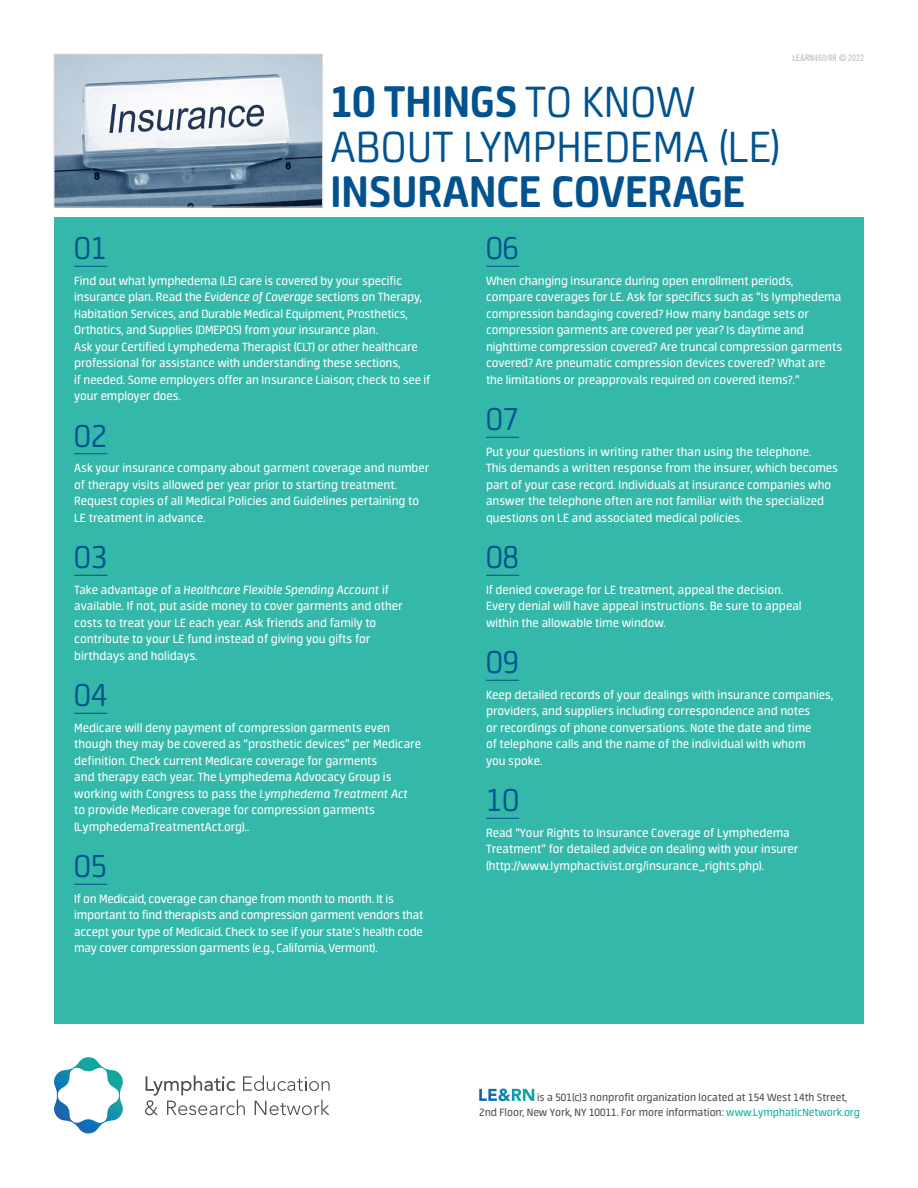
<style>
.page{position:relative;width:918px;height:1188px;background:#fff}
.page>*{position:absolute;margin:0;border:0;box-sizing:border-box;transform-origin:0 0}
.t1{font:700 49.5px/45px "Neuron";color:#01528e}
.Numbers{font:300 36px "Neuron";color:#01528e}
.Body_Copy{font:13.5px/16.5px "Neuron";color:#fff}
.Body_Copy-2{font:12px/15px "Neuron";color:#534e4b}
.t2{font:9px "Trade Gothic LT Std Cn 18";color:#b2b3b3}
.s1{font-weight:300}
.s2{font-style:italic}
.s3{color:#0fb2a2}
</style>
<div class="page">
<div style="left:54px;top:218px;width:810px;height:806px;background:#34b8a9"></div>
<hr style="left:74px;top:266px;width:33px;height:1px;background:#01528e">
<hr style="left:74px;top:453px;width:33px;height:1px;background:#01528e">
<hr style="left:74px;top:575px;width:33px;height:1px;background:#01528e">
<hr style="left:74px;top:713px;width:33px;height:1px;background:#01528e">
<hr style="left:74px;top:884px;width:33px;height:1px;background:#01528e">
<hr style="left:486px;top:266px;width:33px;height:1px;background:#01528e">
<hr style="left:486px;top:437px;width:33px;height:1px;background:#01528e">
<hr style="left:486px;top:575px;width:33px;height:1px;background:#01528e">
<hr style="left:486px;top:680px;width:33px;height:1px;background:#01528e">
<hr style="left:486px;top:818px;width:33px;height:1px;background:#01528e">
<img style="left:56px;top:56px;width:265px;height:149px">
<div style="left:54px;top:54px;width:269px;height:153px;border:1px solid #dcdddf"></div>
<svg style="left:54px;top:1057px;width:69px;height:76px"></svg>
<svg style="left:145px;top:1075px;width:185px;height:40px"></svg>
<svg style="left:479px;top:1089px;width:55px;height:12px"></svg>
<p class="t1" style="left:331px;top:79px;width:452px">10 THINGS <span class="s1">TO KNOW<br>ABOUT LYMPHEDEMA (LE)<br></span>INSURANCE COVERAGE</p>
<p class="t2" style="left:793px;top:52px;width:73px">LE&amp;RN460/4R © 2022</p>
<p class="Numbers" style="left:74px;top:229px;width:35px">01</p>
<p class="Body_Copy" style="left:74px;top:272px;width:358px">Find out what lymphedema (LE) care is covered by your specific insurance plan. Read the <span class="s2">Evidence of Coverage</span> sections on Therapy, Habitation Services, and Durable Medical Equipment, Prosthetics, Orthotics, and Supplies (DMEPOS) from your insurance plan.<br>Ask your Certified Lymphedema Therapist (CLT) or other healthcare professional for assistance with understanding these sections,<br>if needed. Some employers offer an Insurance Liaison; check to see if your employer does.</p>
<p class="Numbers" style="left:74px;top:416px;width:35px">02</p>
<p class="Body_Copy" style="left:74px;top:460px;width:357px">Ask your insurance company about garment coverage and number of therapy visits allowed per year prior to starting treatment.<br>Request copies of all Medical Policies and Guidelines pertaining to LE treatment in advance.</p>
<p class="Numbers" style="left:74px;top:538px;width:35px">03</p>
<p class="Body_Copy" style="left:74px;top:581px;width:330px">Take advantage of a <span class="s2">Healthcare Flexible Spending Account</span> if available. If not, put aside money to cover garments and other costs to treat your LE each year. Ask friends and family to contribute to your LE fund instead of giving you gifts for birthdays and holidays.</p>
<p class="Numbers" style="left:74px;top:676px;width:35px">04</p>
<p class="Body_Copy" style="left:74px;top:719px;width:348px">Medicare will deny payment of compression garments even though they may be covered as “prosthetic devices” per Medicare definition. Check current Medicare coverage for garments<br>and therapy each year. The Lymphedema Advocacy Group is working with Congress to pass the <span class="s2">Lymphedema Treatment Act </span>to provide Medicare coverage for compression garments (LymphedemaTreatmentAct.org)..</p>
<p class="Numbers" style="left:74px;top:847px;width:35px">05</p>
<p class="Body_Copy" style="left:74px;top:890px;width:351px">If on Medicaid, coverage can change from month to month. It is important to find therapists and compression garment vendors that accept your type of Medicaid. Check to see if your state’s health code may cover compression garments (e.g., California, Vermont).</p>
<p class="Numbers" style="left:486px;top:229px;width:35px">06</p>
<p class="Body_Copy" style="left:486px;top:272px;width:358px">When changing insurance during open enrollment periods, compare coverages for LE. Ask for specifics such as “Is lymphedema compression bandaging covered? How many bandage sets or compression garments are covered per year? Is daytime and nighttime compression covered? Are truncal compression garments covered? Are pneumatic compression devices covered? What are the limitations or preapprovals required on covered items?.”</p>
<p class="Numbers" style="left:486px;top:400px;width:35px">07</p>
<p class="Body_Copy" style="left:486px;top:443px;width:354px">Put your questions in writing rather than using the telephone.<br>This demands a written response from the insurer, which becomes part of your case record. Individuals at insurance companies who answer the telephone often are not familiar with the specialized questions on LE and associated medical policies.</p>
<p class="Numbers" style="left:486px;top:538px;width:35px">08</p>
<p class="Body_Copy" style="left:486px;top:581px;width:317px">If denied coverage for LE treatment, appeal the decision.<br>Every denial will have appeal instructions. Be sure to appeal within the allowable time window.</p>
<p class="Numbers" style="left:486px;top:643px;width:35px">09</p>
<p class="Body_Copy" style="left:486px;top:686px;width:349px">Keep detailed records of your dealings with insurance companies, providers, and suppliers including correspondence and notes<br>or recordings of phone conversations. Note the date and time<br>of telephone calls and the name of the individual with whom<br>you spoke.</p>
<p class="Numbers" style="left:486px;top:781px;width:35px">10</p>
<p class="Body_Copy" style="left:486px;top:824px;width:314px">Read “Your Rights to Insurance Coverage of Lymphedema<br>Treatment” for detailed advice on dealing with your insurer (http://www.lymphactivist.org/insurance_rights.php).</p>
<p class="Body_Copy-2" style="left:479px;top:1090px;width:382px;text-indent:58px">is a 501(c)3 nonprofit organization located at 154 West 14th Street,<br>2nd Floor, New York, NY 10011. For more information: <span class="s3">www.LymphaticNetwork.org</span></p>
</div>
